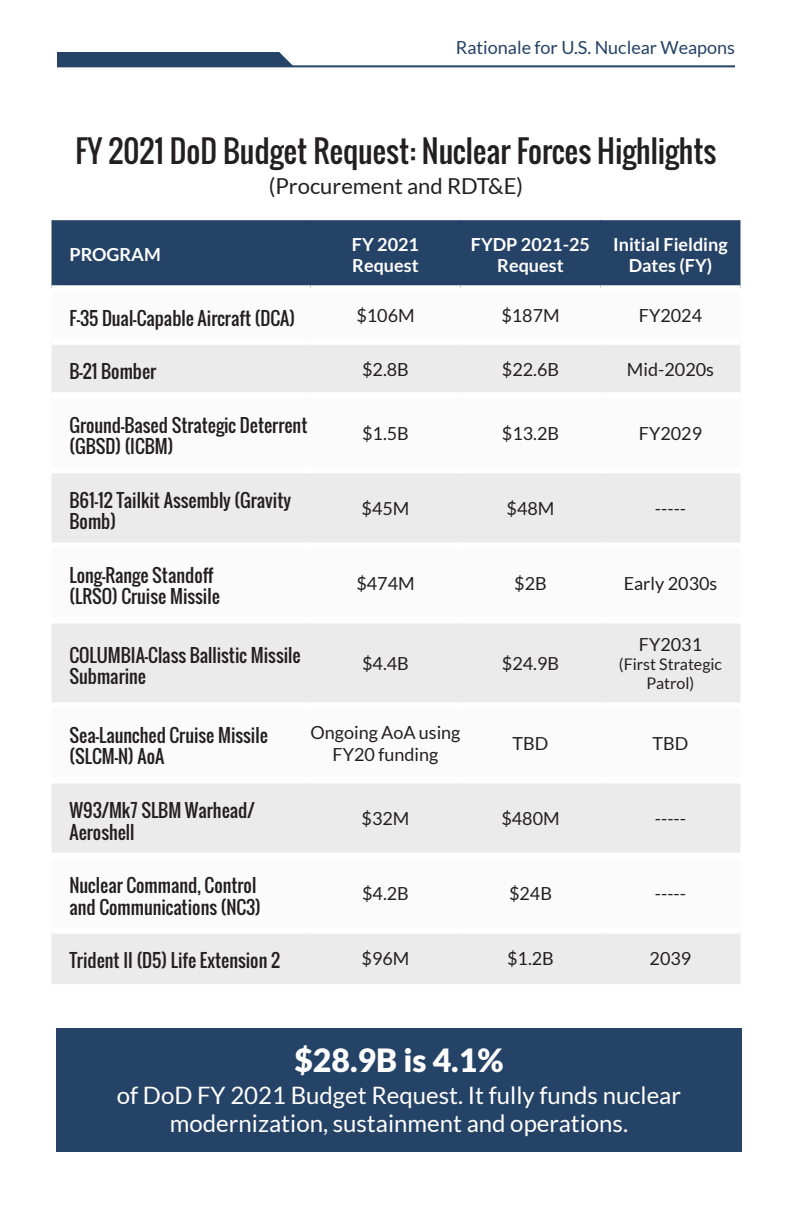
<style>
.page{position:relative;width:792px;height:1224px;background:#fff}
.page>*{position:absolute;margin:0;border:0;box-sizing:border-box;transform-origin:0 0}
.t1{font:900 32px "Lato";color:#fff}
.t2{font:30px "Oswald";color:#231f20}
.t3{font:24px/28px "Lato";color:#fff;text-align:center}
.t4{font:22px "Lato";color:#231f20}
.t5{font:18px/21.6px "Oswald";color:#231f20}
.t6{font:18px/21.6px "Lato";color:#231f20;text-align:center}
.t7{font:700 18px/21.6px "Lato";color:#fff;text-align:center}
.t8{font:18px "Lato";color:#254267}
.t9{font:16px/19.2px "Lato";color:#231f20;text-align:center}
</style>
<div class="page">
<div style="left:57px;top:52px;width:235px;height:13px;background:#254267"></div>
<hr style="left:57px;top:65px;width:678px;height:2px;background:#254267">
<div style="left:52px;top:220px;width:688px;height:65px;background:#254267"></div>
<svg style="left:52px;top:345px;width:688px;height:639px;fill:#ebebeb"></svg>
<div style="left:52px;top:392px;width:258px;height:6px;background:#fff"></div>
<div style="left:310px;top:392px;width:150px;height:6px;background:#fff"></div>
<div style="left:460px;top:392px;width:140px;height:6px;background:#fff"></div>
<div style="left:600px;top:392px;width:140px;height:6px;background:#fff"></div>
<div style="left:52px;top:467px;width:258px;height:6px;background:#fff"></div>
<div style="left:310px;top:467px;width:150px;height:6px;background:#fff"></div>
<div style="left:460px;top:467px;width:140px;height:6px;background:#fff"></div>
<div style="left:600px;top:467px;width:140px;height:6px;background:#fff"></div>
<div style="left:52px;top:542px;width:258px;height:6px;background:#fff"></div>
<div style="left:310px;top:542px;width:150px;height:6px;background:#fff"></div>
<div style="left:460px;top:542px;width:140px;height:6px;background:#fff"></div>
<div style="left:600px;top:542px;width:140px;height:6px;background:#fff"></div>
<div style="left:52px;top:617px;width:258px;height:6px;background:#fff"></div>
<div style="left:310px;top:617px;width:150px;height:6px;background:#fff"></div>
<div style="left:460px;top:617px;width:140px;height:6px;background:#fff"></div>
<div style="left:600px;top:617px;width:140px;height:6px;background:#fff"></div>
<div style="left:52px;top:702px;width:258px;height:6px;background:#fff"></div>
<div style="left:310px;top:702px;width:150px;height:6px;background:#fff"></div>
<div style="left:460px;top:702px;width:140px;height:6px;background:#fff"></div>
<div style="left:600px;top:702px;width:140px;height:6px;background:#fff"></div>
<div style="left:52px;top:777px;width:258px;height:6px;background:#fff"></div>
<div style="left:310px;top:777px;width:150px;height:6px;background:#fff"></div>
<div style="left:460px;top:777px;width:140px;height:6px;background:#fff"></div>
<div style="left:600px;top:777px;width:140px;height:6px;background:#fff"></div>
<div style="left:52px;top:853px;width:258px;height:6px;background:#fff"></div>
<div style="left:310px;top:853px;width:150px;height:6px;background:#fff"></div>
<div style="left:460px;top:853px;width:140px;height:6px;background:#fff"></div>
<div style="left:600px;top:853px;width:140px;height:6px;background:#fff"></div>
<div style="left:52px;top:928px;width:258px;height:6px;background:#fff"></div>
<div style="left:310px;top:928px;width:150px;height:6px;background:#fff"></div>
<div style="left:460px;top:928px;width:140px;height:6px;background:#fff"></div>
<div style="left:600px;top:928px;width:140px;height:6px;background:#fff"></div>
<hr style="left:310px;top:220px;width:1px;height:65px;background:#254267">
<hr style="left:460px;top:220px;width:1px;height:65px;background:#254267">
<hr style="left:600px;top:220px;width:1px;height:65px;background:#254267">
<div style="left:56px;top:1028px;width:686px;height:124px;background:#254267"></div>
<p class="t8" style="left:456px;top:38px;width:281px">Rationale for U.S. Nuclear Weapons</p>
<p class="t2" style="left:76px;top:128px;width:642px">FY 2021 DoD Budget Request: Nuclear Forces Highlights</p>
<p class="t4" style="left:269px;top:174px;width:256px">(Procurement and RDT&amp;E)</p>
<p class="t7" style="left:70px;top:244px;width:93px">PROGRAM</p>
<p class="t7" style="left:352px;top:233px;width:69px">FY 2021</p>
<p class="t7" style="left:352px;top:255px;width:68px">Request</p>
<p class="t7" style="left:471px;top:233px;width:121px">FYDP 2021-25<br>Request</p>
<p class="t7" style="left:613px;top:233px;width:116px">Initial Fielding<br>Dates (FY)</p>
<p class="t5" style="left:70px;top:307px;width:227px">F-35 Dual-Capable Aircraft (DCA)</p>
<p class="t6" style="left:356px;top:305px;width:60px">$106M</p>
<p class="t6" style="left:501px;top:305px;width:60px">$187M</p>
<p class="t6" style="left:639px;top:305px;width:65px">FY2024</p>
<p class="t5" style="left:70px;top:361px;width:88px">B-21 Bomber</p>
<p class="t6" style="left:362px;top:358px;width:48px">$2.8B</p>
<p class="t6" style="left:502px;top:358px;width:59px">$22.6B</p>
<p class="t6" style="left:627px;top:358px;width:89px">Mid-2020s</p>
<p class="t5" style="left:70px;top:414px;width:239px">Ground-Based Strategic Deterrent (GBSD) (ICBM)</p>
<p class="t6" style="left:362px;top:423px;width:48px">$1.5B</p>
<p class="t6" style="left:502px;top:423px;width:59px">$13.2B</p>
<p class="t6" style="left:639px;top:423px;width:65px">FY2029</p>
<p class="t5" style="left:70px;top:489px;width:223px">B61-12 Tailkit Assembly (Gravity<br>Bomb)</p>
<p class="t6" style="left:362px;top:498px;width:49px">$45M</p>
<p class="t6" style="left:507px;top:498px;width:49px">$48M</p>
<p class="t6" style="left:655px;top:498px;width:33px">-----</p>
<p class="t5" style="left:70px;top:564px;width:145px">Long-Range Standoff</p>
<p class="t5" style="left:70px;top:586px;width:152px">(LRSO) Cruise Missile</p>
<p class="t6" style="left:356px;top:573px;width:60px">$474M</p>
<p class="t6" style="left:514px;top:573px;width:34px">$2B</p>
<p class="t6" style="left:624px;top:573px;width:95px">Early 2030s</p>
<p class="t5" style="left:70px;top:644px;width:233px">COLUMBIA-Class Ballistic Missile<br>Submarine</p>
<p class="t6" style="left:362px;top:653px;width:48px">$4.4B</p>
<p class="t6" style="left:502px;top:653px;width:59px">$24.9B</p>
<p class="t6" style="left:639px;top:634px;width:65px">FY2031</p>
<p class="t9" style="left:619px;top:655px;width:105px">(First Strategic<br>Patrol)</p>
<p class="t5" style="left:70px;top:724px;width:200px">Sea-Launched Cruise Missile (SLCM-N) AoA</p>
<p class="t6" style="left:311px;top:722px;width:151px">Ongoing AoA using<br>FY20 funding</p>
<p class="t6" style="left:513px;top:733px;width:37px">TBD</p>
<p class="t6" style="left:653px;top:733px;width:37px">TBD</p>
<p class="t5" style="left:70px;top:799px;width:187px">W93/Mk7 SLBM Warhead/<br>Aeroshell</p>
<p class="t6" style="left:362px;top:808px;width:49px">$32M</p>
<p class="t6" style="left:501px;top:808px;width:60px">$480M</p>
<p class="t6" style="left:655px;top:808px;width:33px">-----</p>
<p class="t5" style="left:70px;top:874px;width:188px">Nuclear Command, Control</p>
<p class="t5" style="left:70px;top:896px;width:193px">and Communications (NC3)</p>
<p class="t6" style="left:362px;top:883px;width:48px">$4.2B</p>
<p class="t6" style="left:509px;top:883px;width:44px">$24B</p>
<p class="t6" style="left:655px;top:883px;width:33px">-----</p>
<p class="t5" style="left:70px;top:950px;width:212px">Trident II (D5) Life Extension 2</p>
<p class="t6" style="left:362px;top:947px;width:49px">$96M</p>
<p class="t6" style="left:507px;top:947px;width:48px">$1.2B</p>
<p class="t6" style="left:650px;top:947px;width:43px">2039</p>
<p class="t1" style="left:294px;top:1041px;width:211px">$28.9B is 4.1%</p>
<p class="t3" style="left:117px;top:1081px;width:566px">of DoD FY 2021 Budget Request. It fully funds nuclear modernization, sustainment and operations.</p>
</div>
